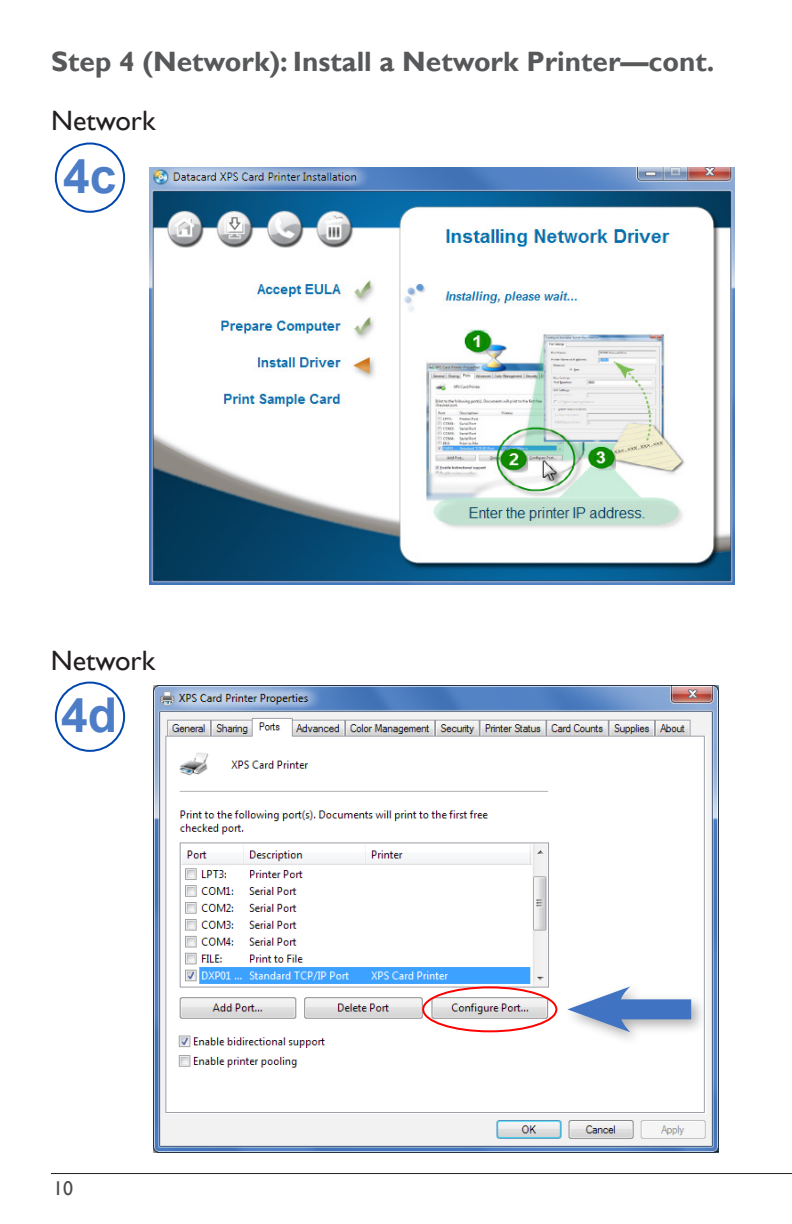
<style>
.page{position:relative;width:792px;height:1224px;background:#fff}
.page>*{position:absolute;margin:0;border:0;box-sizing:border-box;transform-origin:0 0}
.StepLetter{font:700 48px "Arial";color:#4d7dc6}
.H2_continue{font:700 28px "Gill Sans";color:#57585a}
.GoTo{font:28px "Gill Sans";color:#231f20}
.t1{font:20px "Gill Sans";color:#4b4c4d}
</style>
<div class="page">
<hr style="left:51px;top:1173px;width:741px;height:1px;background:#231f20">
<div style="left:55px;top:682px;width:70px;height:70px;border:2px solid #0046ad;border-radius:50%"></div>
<img style="left:150px;top:168px;width:584px;height:417px">
<div style="left:55px;top:143px;width:70px;height:70px;border:2px solid #0046ad;border-radius:50%"></div>
<img style="left:154px;top:686px;width:565px;height:467px">
<div style="left:564px;top:982px;width:143px;height:65px;background:#231f20;opacity:.35"></div>
<div style="left:605px;top:999px;width:86px;height:20px;background:#4074c2"></div>
<svg style="left:567px;top:986px;width:63px;height:46px"></svg>
<div style="left:422px;top:986px;width:135px;height:46px;border:2px solid #f00;border-radius:50%"></div>
<p class="H2_continue" style="left:51px;top:45px;width:665px">Step 4 (Network): Install a Network Printer—cont.</p>
<p class="GoTo" style="left:51px;top:104px;width:106px">Network</p>
<p class="StepLetter" style="left:63px;top:144px;width:55px">4c</p>
<p class="GoTo" style="left:51px;top:645px;width:106px">Network</p>
<p class="StepLetter" style="left:61px;top:683px;width:58px">4d</p>
<p class="t1" style="left:53px;top:1176px;width:21px">10</p>
</div>
